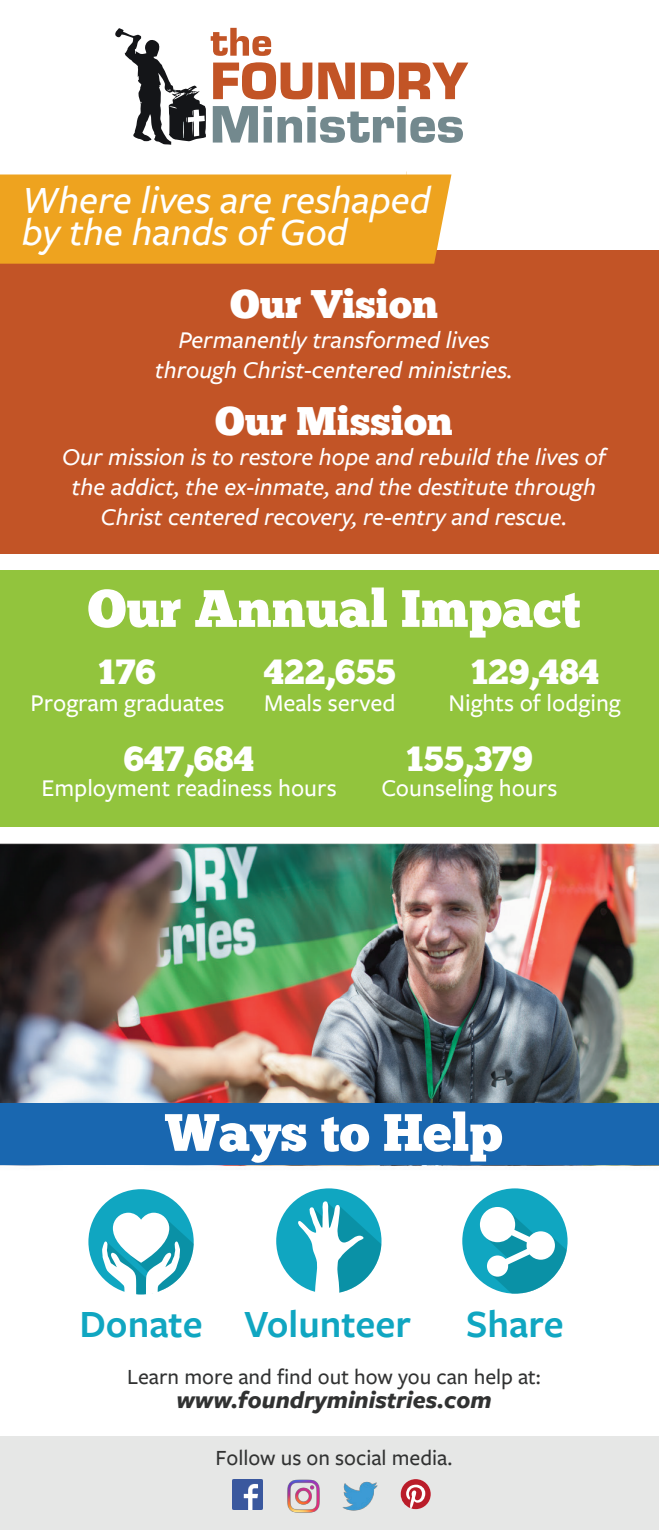
<style>
.page{position:relative;width:659px;height:1530px;background:#fff}
.page>*{position:absolute;margin:0;border:0;box-sizing:border-box;transform-origin:0 0}
.t1{font:52.5px "Chunk Five";color:#fff}
.t2{font:italic 500 40px/32.5px "Freight Sans Pro";color:#fff}
.t3{font:600 40px "Freight Sans Pro";color:#10a6c1}
.t4{font:40px "Chunk Five";color:#fff}
.t5{font:35px "Chunk Five";color:#fff}
.t6{font:italic 500 25px/30px "Freight Sans Pro";color:#fff;text-align:center}
.t7{font:500 25px "Freight Sans Pro";color:#fff}
.t8{font:italic 700 25px "Freight Sans Pro";color:#313232}
.t9{font:500 22.5px "Freight Sans Pro";color:#313232}
</style>
<div class="page">
<img style="left:0;top:843px;width:659px;height:403px">
<div style="left:0;top:1436px;width:659px;height:94px;background:#e6e7e6"></div>
<div style="left:0;top:250px;width:659px;height:304px;background:#c25426"></div>
<div style="left:0;top:1104px;width:659px;height:61px;background:#1967b0"></div>
<div style="left:0;top:570px;width:659px;height:257px;background:#92c43d"></div>
<div style="left:88px;top:1189px;width:106px;height:105px;background:#10a6c1;border-radius:50%"></div>
<div style="left:276px;top:1188px;width:105px;height:106px;background:#10a6c1;border-radius:50%"></div>
<div style="left:462px;top:1188px;width:105px;height:106px;background:#10a6c1;border-radius:50%"></div>
<svg style="left:480px;top:1207px;width:87px;height:87px"></svg>
<svg style="left:297px;top:1201px;width:84px;height:93px"></svg>
<svg style="left:88px;top:1213px;width:106px;height:82px"></svg>
<img style="left:233px;top:1479px;width:30px;height:30px">
<img style="left:287px;top:1479px;width:33px;height:34px">
<svg style="left:401px;top:1479px;width:30px;height:30px"></svg>
<img style="left:342px;top:1481px;width:36px;height:30px">
<svg style="left:115px;top:28px;width:59px;height:117px"></svg>
<div style="left:0;top:175px;width:451px;height:89px;background:#eea31f"></div>
<svg style="left:174px;top:28px;width:294px;height:115px"></svg>
<h2 class="t2" style="left:22px;top:182px;width:410px">Where lives are reshaped by the hands of God</h2>
<h2 class="t4" style="left:230px;top:281px;width:209px">Our Vision</h2>
<p class="t6" style="left:155px;top:324px;width:359px">Permanently transformed lives through Christ-centered ministries.</p>
<h2 class="t4" style="left:215px;top:397px;width:239px">Our Mission</h2>
<p class="t6" style="left:62px;top:441px;width:545px">Our mission is to restore hope and rebuild the lives of the addict, the ex-inmate, and the destitute through<br>Christ centered recovery, re-entry and rescue.</p>
<h1 class="t1" style="left:88px;top:577px;width:494px">Our Annual Impact</h1>
<h3 class="t5" style="left:98px;top:651px;width:59px">176</h3>
<h3 class="t5" style="left:264px;top:651px;width:133px">422,655</h3>
<h3 class="t5" style="left:471px;top:651px;width:130px">129,484</h3>
<p class="t7" style="left:30px;top:686px;width:196px">Program graduates</p>
<p class="t7" style="left:264px;top:686px;width:133px">Meals served</p>
<p class="t7" style="left:448px;top:686px;width:174px">Nights of lodging</p>
<h3 class="t5" style="left:124px;top:738px;width:132px">647,684</h3>
<h3 class="t5" style="left:406px;top:738px;width:128px">155,379</h3>
<p class="t7" style="left:41px;top:771px;width:297px">Employment readiness hours</p>
<p class="t7" style="left:381px;top:771px;width:178px">Counseling hours</p>
<h1 class="t1" style="left:165px;top:1101px;width:339px">Ways to Help</h1>
<h2 class="t3" style="left:79px;top:1296px;width:333px">Donate Volunteer</h2>
<h2 class="t3" style="left:466px;top:1296px;width:99px">Share</h2>
<p class="t9" style="left:127px;top:1362px;width:415px">Learn more and find out how you can help at:</p>
<p class="t8" style="left:176px;top:1383px;width:317px">www.foundryministries.com</p>
<p class="t9" style="left:216px;top:1443px;width:238px">Follow us on social media.</p>
</div>
